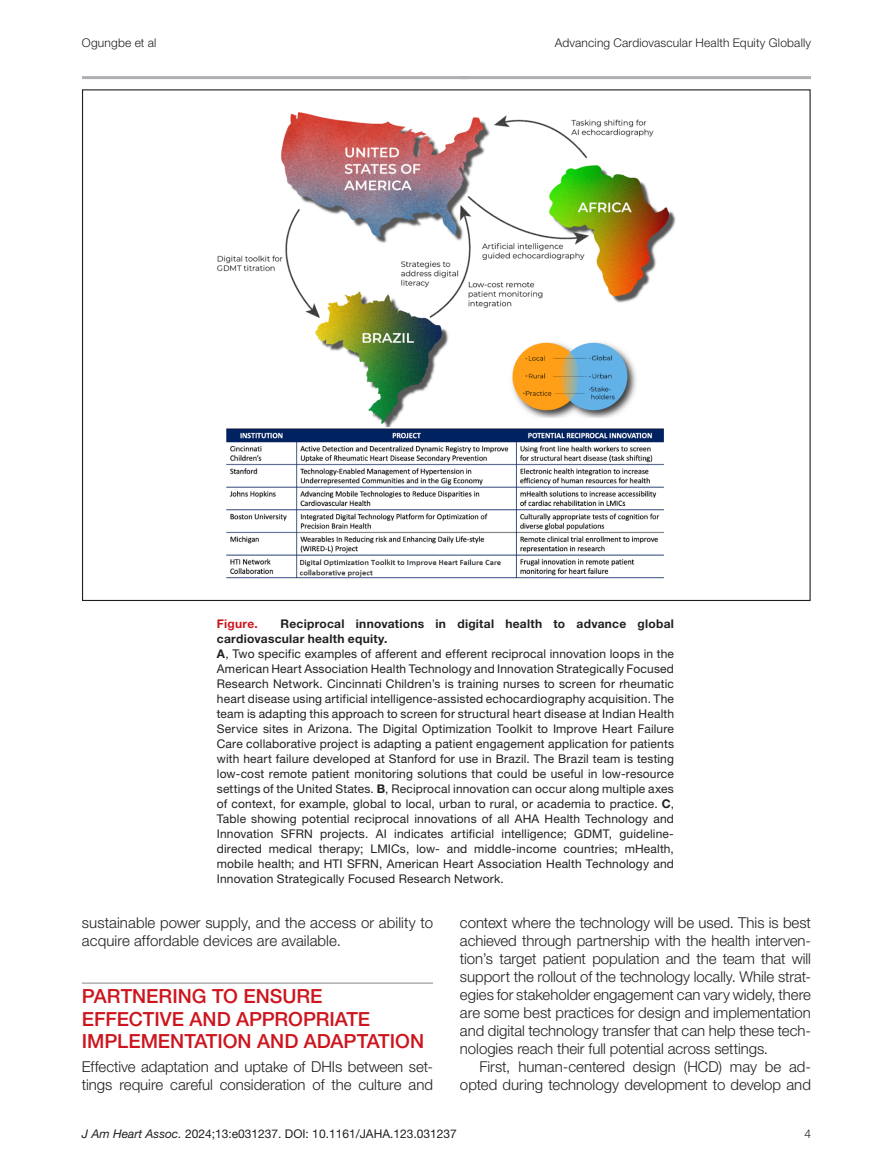
<style>
.page{position:relative;width:893px;height:1174px;background:#fff}
.page>*{position:absolute;margin:0;border:0;box-sizing:border-box;transform-origin:0 0}
.t1{font:500 19.5px/22.5px "Helvetica Neue LT Std";color:#cd151d}
.t2{font:300 15px/18px "Helvetica Neue LT Std";color:#231f20}
.t3{font:12px/15px "Helvetica Neue LT Std";letter-spacing:.015em;color:#231f20}
.t4{font:300 12px "Helvetica Neue LT Std";letter-spacing:.015em;color:#231f20}
.t5{font:700 12px "Helvetica Neue LT Std";letter-spacing:.02em;color:#cd151d}
.s1{font-weight:700}
.s2{font-style:italic}
</style>
<div class="page">
<hr style="left:82px;top:982px;width:351px;height:2px;background:#aeafb3">
<hr style="left:82px;top:76px;width:387px;height:3px;background:#aeafb3">
<hr style="left:460px;top:76px;width:351px;height:3px;background:#aeafb3">
<img style="left:217px;top:112px;width:459px;height:467px">
<p class="t4" style="left:82px;top:35px;width:76px">Ogungbe et al</p>
<p class="t4" style="left:555px;top:35px;width:258px">Advancing Cardiovascular Health Equity Globally</p>
<p class="t3" style="left:217px;top:616px;width:459px;text-indent:64px"><span class="s1">Reciprocal innovations in digital health to advance global cardiovascular health equity.<br>A</span>, Two specific examples of afferent and efferent reciprocal innovation loops in the American Heart Association Health Technology and Innovation Strategically Focused Research Network. Cincinnati Children’s is training nurses to screen for rheumatic heart disease using artificial intelligence-assisted echocardiography acquisition. The team is adapting this approach to screen for structural heart disease at Indian Health Service sites in Arizona. The Digital Optimization Toolkit to Improve Heart Failure Care collaborative project is adapting a patient engagement application for patients with heart failure developed at Stanford for use in Brazil. The Brazil team is testing low-cost remote patient monitoring solutions that could be useful in low-resource settings of the United States. <span class="s1">B</span>, Reciprocal innovation can occur along multiple axes of context, for example, global to local, urban to rural, or academia to practice. <span class="s1">C</span>, Table showing potential reciprocal innovations of all AHA Health Technology and Innovation SFRN projects. AI indicates artificial intelligence; GDMT, guideline&shy;directed medical therapy; LMICs, low- and middle-income countries; mHealth, mobile health; and HTI SFRN, American Heart Association Health Technology and Innovation Strategically Focused Research Network.</p>
<p class="t5" style="left:217px;top:616px;width:43px">Figure.</p>
<p class="t2" style="left:82px;top:913px;width:352px">sustainable power supply, and the access or ability to acquire affordable devices are available.</p>
<h1 class="t1" style="left:82px;top:985px;width:344px">PARTNERING TO ENSURE<br>EFFECTIVE AND APPROPRIATE<br>IMPLEMENTATION AND ADAPTATION</h1>
<p class="t2" style="left:82px;top:1057px;width:352px">Effective adaptation and uptake of DHIs between set&shy;tings require careful consideration of the culture and</p>
<p class="t2" style="left:460px;top:913px;width:353px;text-align:justify">context where the technology will be used. This is best achieved through partnership with the health interven&shy;tion’s target patient population and the team that will support the rollout of the technology locally. While strat&shy;egies for stakeholder engagement can vary widely, there are some best practices for design and implementation and digital technology transfer that can help these tech&shy;nologies reach their full potential across settings.</p>
<p class="t2" style="left:460px;top:1057px;width:352px;text-align:right">First, human-centered design (HCD) may be ad&shy;opted during technology development to develop and</p>
<p class="t3" style="left:82px;top:1126px;width:376px"><span class="s2">J Am Heart Assoc.</span> 2024;13:e031237. DOI: 10.1161/JAHA.123.031237</p>
<p class="t4" style="left:804px;top:1126px;width:8px">4</p>
</div>
